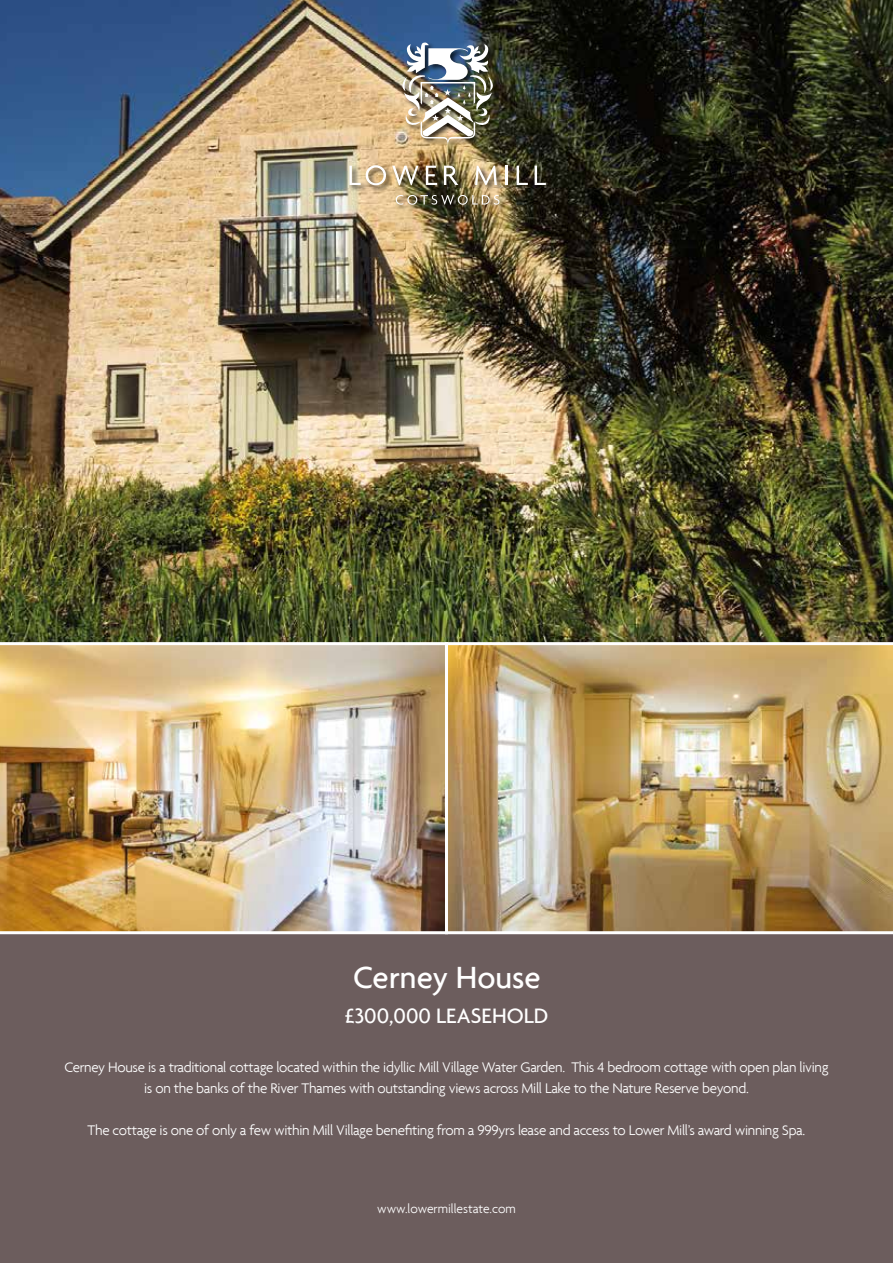
<style>
.page{position:relative;width:893px;height:1263px;background:#fff}
.page>*{position:absolute;margin:0;border:0;box-sizing:border-box;transform-origin:0 0}
.t1{font:500 33px "Agenda";color:#fff}
.t2{font:500 22.5px "Agenda";color:#fff}
.t3{font:300 15px/21px "Agenda";letter-spacing:-.02em;color:#fff;text-align:center}
.t4{font:300 13.5px "Agenda";color:#fff}
</style>
<div class="page">
<div style="left:0;top:798px;width:893px;height:465px;background:#6c5d5d"></div>
<img style="left:0;top:0;width:893px;height:642px">
<img style="left:0;top:642px;width:445px;height:292px">
<img style="left:445px;top:642px;width:448px;height:292px">
<div style="left:348px;top:41px;width:205px;height:171px;background:#000;opacity:.75"></div>
<svg style="left:349px;top:165px;width:37px;height:20px"></svg>
<svg style="left:392px;top:166px;width:27px;height:19px"></svg>
<svg style="left:426px;top:166px;width:11px;height:19px"></svg>
<svg style="left:444px;top:166px;width:14px;height:19px"></svg>
<svg style="left:475px;top:166px;width:22px;height:19px"></svg>
<hr style="left:505px;top:166px;width:3px;height:19px;background:#fff">
<svg style="left:517px;top:166px;width:11px;height:19px"></svg>
<svg style="left:535px;top:166px;width:11px;height:19px"></svg>
<svg style="left:396px;top:195px;width:103px;height:10px"></svg>
<img style="left:402px;top:43px;width:91px;height:102px">
<h1 class="t1" style="left:353px;top:957px;width:189px">Cerney House</h1>
<h2 class="t2" style="left:345px;top:1001px;width:205px">£300,000 LEASEHOLD</h2>
<p class="t3" style="left:64px;top:1056px;width:766px">Cerney House is a traditional cottage located within the idyllic Mill Village Water Garden. This 4 bedroom cottage with open plan living is on the banks of the River Thames with outstanding views across Mill Lake to the Nature Reserve beyond.</p>
<p class="t3" style="left:88px;top:1119px;width:719px">The cottage is one of only a few within Mill Village benefiting from a 999yrs lease and access to Lower Mill’s award winning Spa.</p>
<p class="t4" style="left:377px;top:1201px;width:140px">www.lowermillestate.com</p>
</div>
